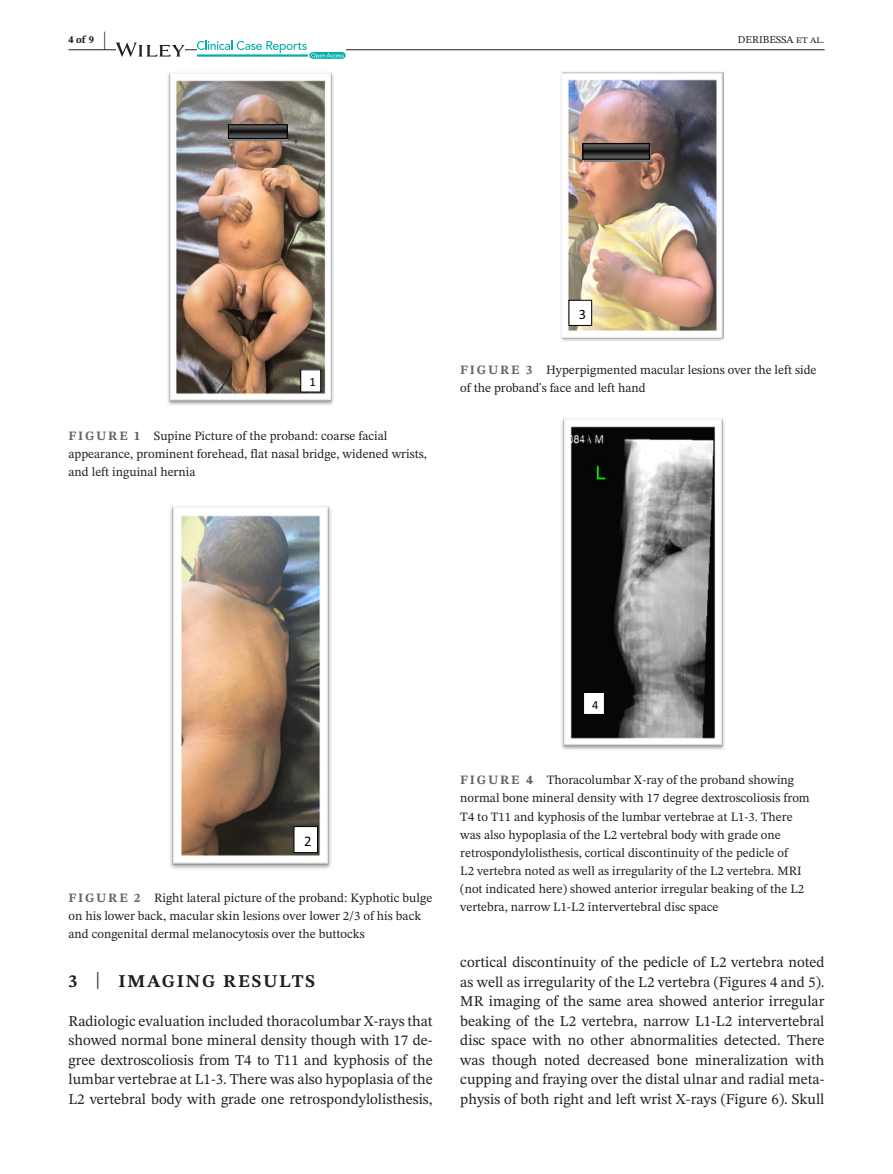
<style>
.page{position:relative;width:893px;height:1174px;background:#fff}
.page>*{position:absolute;margin:0;border:0;box-sizing:border-box;transform-origin:0 0}
.t1{font:700 18px "STIX Two Text";letter-spacing:.1em;color:#231f20}
.t2{font:15px/19.5px "STIX Two Text";color:#231f20;text-align:justify}
.t3{font:14.7px "Calibri";color:#000}
.t4{font:14.25px "Calibri";color:#000}
.t5{font:12.75px/18px "STIX Two Text";color:#231f20}
.t6{font:12.6px "Calibri";color:#000}
.t7{font:12.3px "Calibri";color:#000}
.t8{font:10.5px "STIX Two Text";color:#231f20}
.t9{font:700 10.5px "STIX Two Text";color:#231f20}
.s1{font-size:21px}
.s2{font-weight:700;color:#636366}
.s3{font-weight:400;font-size:23.7px}
</style>
<div class="page">
<hr style="left:68px;top:49px;width:756px;height:1px;background:#231f20">
<svg style="left:116px;top:43px;width:69px;height:14px"></svg>
<svg style="left:197px;top:41px;width:149px;height:18px"></svg>
<img style="left:168px;top:73px;width:166px;height:332px">
<svg style="left:230px;top:127px;width:58px;height:14px"></svg>
<div style="left:228px;top:124px;width:60px;height:15px;border:1px solid #000"></div>
<div style="left:301px;top:370px;width:20px;height:22px;background:#fff"></div>
<div style="left:300px;top:369px;width:21px;height:23px;border:1px solid #000"></div>
<img style="left:170px;top:506px;width:161px;height:363px">
<div style="left:293px;top:826px;width:25px;height:27px;background:#fff;border:1px solid #000"></div>
<img style="left:561px;top:72px;width:163px;height:269px">
<svg style="left:584px;top:146px;width:67px;height:16px"></svg>
<div style="left:582px;top:143px;width:68px;height:17px;border:1px solid #000"></div>
<div style="left:568px;top:300px;width:24px;height:26px;background:#fff;border:1px solid #000"></div>
<img style="left:561px;top:419px;width:164px;height:331px">
<div style="left:583px;top:692px;width:22px;height:23px;background:#fff;border:1px solid #000"></div>
<p class="t9" style="left:68px;top:32px;width:39px">4 of 9 <span class="s1">|</span></p>
<p class="t8" style="left:738px;top:32px;width:88px">DERIBESSA et al.</p>
<p class="t6" style="left:309px;top:374px;width:8px">1</p>
<p class="t5" style="left:68px;top:426px;width:360px"><span class="s2">FIGURE 1</span> Supine Picture of the proband: coarse facial appearance, prominent forehead, flat nasal bridge, widened wrists, and left inguinal hernia</p>
<p class="t4" style="left:579px;top:305px;width:9px">3</p>
<p class="t5" style="left:460px;top:361px;width:358px"><span class="s2">FIGURE 3</span> Hyperpigmented macular lesions over the left side of the proband's face and left hand</p>
<p class="t3" style="left:304px;top:831px;width:9px">2</p>
<p class="t5" style="left:68px;top:888px;width:365px"><span class="s2">FIGURE 2</span> Right lateral picture of the proband: Kyphotic bulge on his lower back, macular skin lesions over lower 2/3 of his back and congenital dermal melanocytosis over the buttocks</p>
<h1 class="t1" style="left:68px;top:968px;width:248px">3 <span class="s3">|</span> IMAGING RESULTS</h1>
<p class="t2" style="left:68px;top:1011px;width:366px">Radiologic evaluation included thoracolumbar X-rays that showed normal bone mineral density though with 17 de&shy;gree dextroscoliosis from T4 to T11 and kyphosis of the lumbar vertebrae at L1-3. There was also hypoplasia of the L2 vertebral body with grade one retrospondylolisthesis,</p>
<p class="t7" style="left:592px;top:697px;width:8px">4</p>
<p class="t5" style="left:460px;top:771px;width:351px"><span class="s2">FIGURE 4</span> Thoracolumbar X-ray of the proband showing normal bone mineral density with 17 degree dextroscoliosis from T4 to T11 and kyphosis of the lumbar vertebrae at L1-3. There was also hypoplasia of the L2 vertebral body with grade one retrospondylolisthesis, cortical discontinuity of the pedicle of<br>L2 vertebra noted as well as irregularity of the L2 vertebra. MRI (not indicated here) showed anterior irregular beaking of the L2 vertebra, narrow L1-L2 intervertebral disc space</p>
<p class="t2" style="left:460px;top:952px;width:366px">cortical discontinuity of the pedicle of L2 vertebra noted as well as irregularity of the L2 vertebra (Figures 4 and 5).<br>MR imaging of the same area showed anterior irregular beaking of the L2 vertebra, narrow L1-L2 intervertebral disc space with no other abnormalities detected. There was though noted decreased bone mineralization with cupping and fraying over the distal ulnar and radial meta&shy;physis of both right and left wrist X-rays (Figure 6). Skull</p>
</div>
